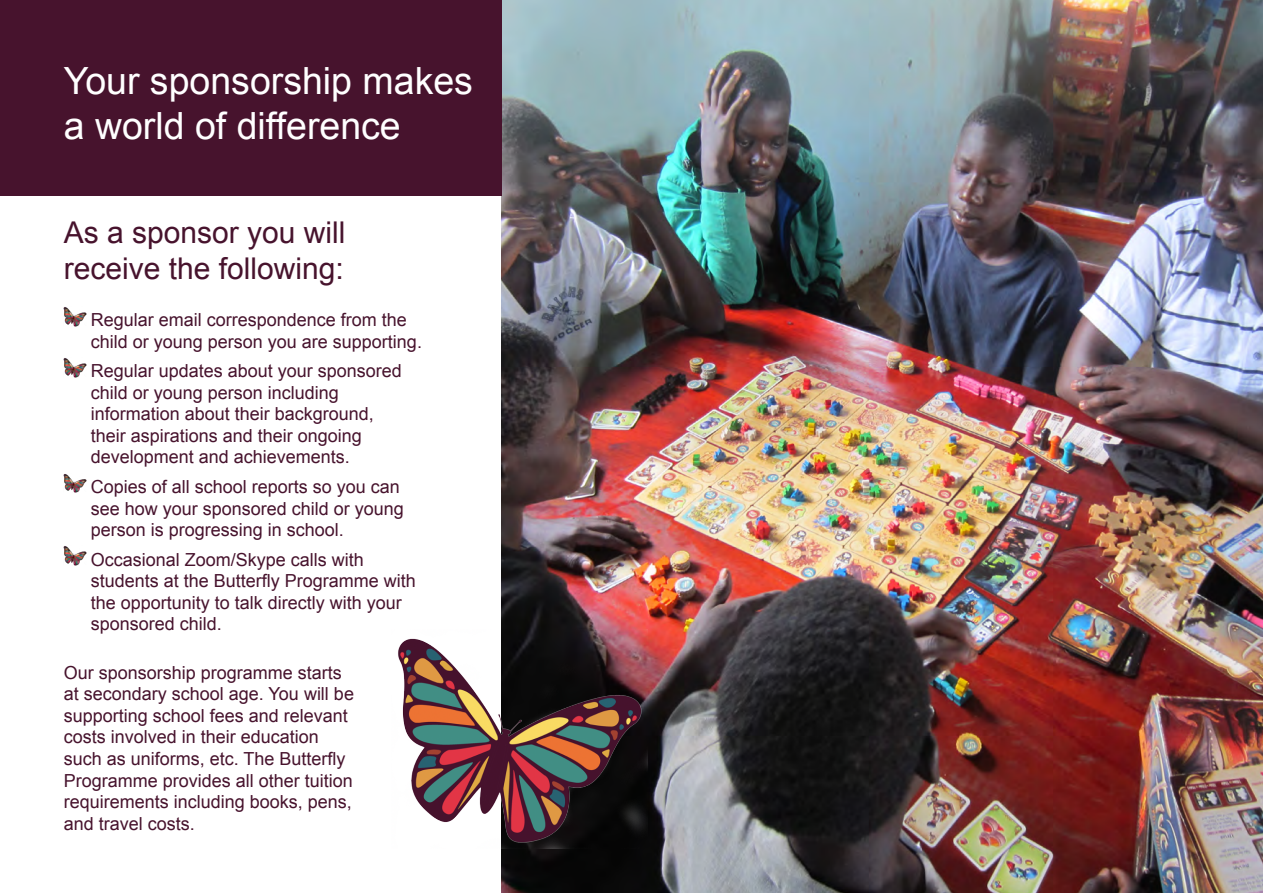
<style>
.page{position:relative;width:1263px;height:893px;background:#fff}
.page>*{position:absolute;margin:0;border:0;box-sizing:border-box;transform-origin:0 0}
.t1{font:37.5px/45px "Arial";color:#fff}
.t2{font:30px/36px "Arial";color:#47132d}
.t3{font:18px/21.6px "Arial";color:#47132d}
</style>
<div class="page">
<img style="left:502px;top:0;width:761px;height:893px">
<div style="left:0;top:0;width:502px;height:196px;background:#47132d"></div>
<img style="left:64px;top:307px;width:23px;height:19px">
<img style="left:64px;top:358px;width:23px;height:19px">
<img style="left:64px;top:474px;width:23px;height:19px">
<img style="left:64px;top:546px;width:23px;height:19px">
<img style="left:398px;top:629px;width:249px;height:219px">
<h1 class="t1" style="left:64px;top:59px;width:411px">Your sponsorship makes a world of difference</h1>
<h2 class="t2" style="left:64px;top:215px;width:283px">As a sponsor you will receive the following:</h2>
<p class="t3" style="left:91px;top:309px;width:333px">Regular email correspondence from the child or young person you are supporting.</p>
<p class="t3" style="left:91px;top:360px;width:313px">Regular updates about your sponsored child or young person including information about their background, their aspirations and their ongoing development and achievements.</p>
<p class="t3" style="left:91px;top:476px;width:315px">Copies of all school reports so you can see how your sponsored child or young person is progressing in school.</p>
<p class="t3" style="left:91px;top:549px;width:327px">Occasional Zoom/Skype calls with students at the Butterfly Programme with the opportunity to talk directly with your sponsored child.</p>
<p class="t3" style="left:64px;top:662px;width:292px">Our sponsorship programme starts at secondary school age. You will be supporting school fees and relevant costs involved in their education such as uniforms, etc. The Butterfly Programme provides all other tuition requirements including books, pens, and travel costs.</p>
</div>
